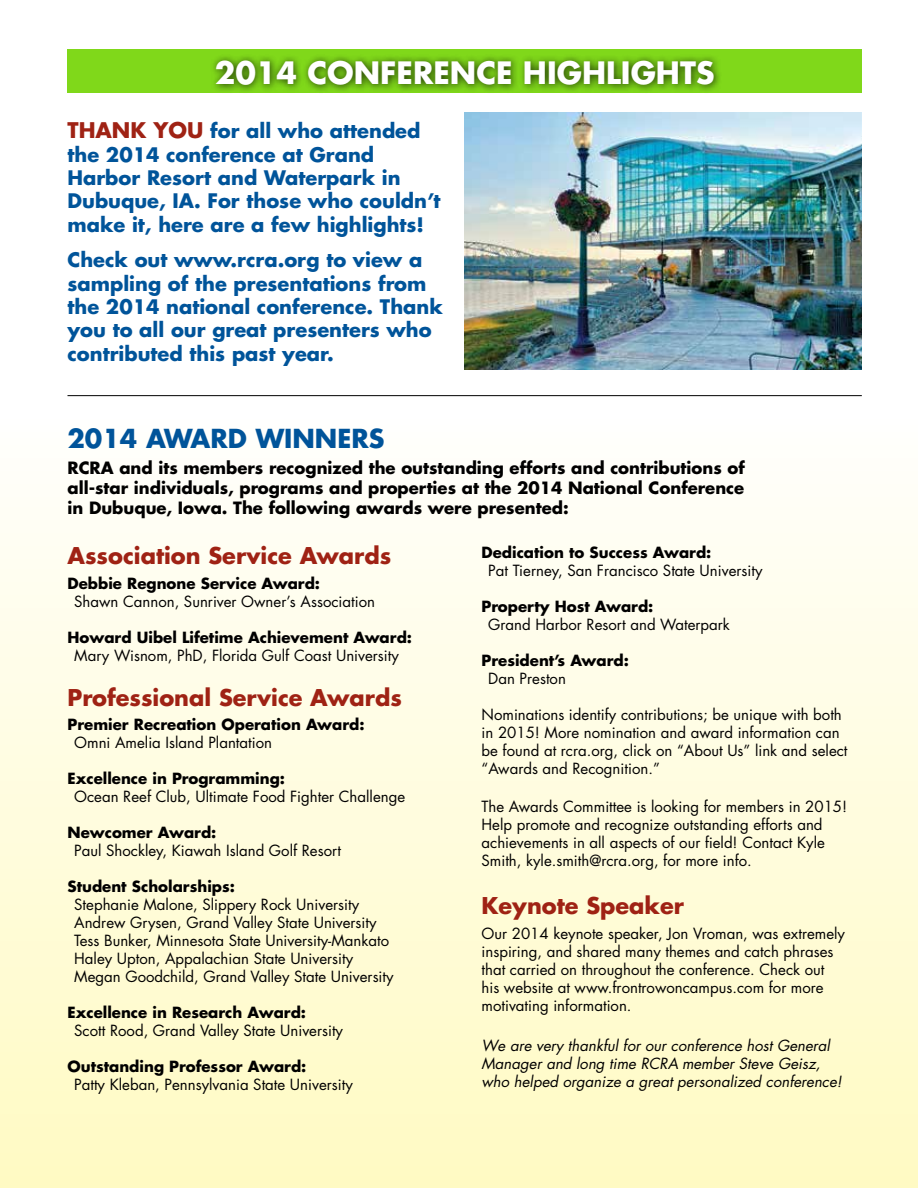
<style>
.page{position:relative;width:918px;height:1188px;background:#fff}
.page>*{position:absolute;margin:0;border:0;box-sizing:border-box;transform-origin:0 0}
.t1{font:700 30px "Futura";color:#fff}
.t2{font:700 25.5px "Futura";color:#00549a}
.t3{font:700 22.5px "Futura";color:#9f2214}
.t4{font:700 19.5px/23.4px "Futura";color:#00549a}
.t5{font:700 16.5px/19.8px "Futura";color:#000;text-align:justify}
.t6{font:15px/18px "Futura";color:#000}
.t7{font:700 15px "Futura";color:#000}
.t8{font:italic 15px/18px "Futura";color:#000}
.s1{font-size:21px;color:#9f2214}
</style>
<div class="page">
<div style="left:0;top:369px;width:918px;height:819px;background:linear-gradient(to bottom,#fff,#fffac2)"></div>
<img style="left:465px;top:112px;width:397px;height:257px">
<div style="left:68px;top:49px;width:794px;height:44px;background:#80d81a"></div>
<div style="left:209px;top:54px;width:513px;height:40px;background:#000;opacity:.75"></div>
<hr style="left:68px;top:395px;width:794px;height:1px;background:#000">
<h1 class="t1" style="left:215px;top:52px;width:501px">2014 CONFERENCE HIGHLIGHTS</h1>
<h3 class="t4" style="left:68px;top:119px;width:375px"><span class="s1">THANK YOU</span> for all who attended the 2014 conference at Grand<br>Harbor Resort and Waterpark in<br>Dubuque, IA. For those who couldn’t make it, here are a few highlights!</h3>
<h3 class="t4" style="left:68px;top:248px;width:377px">Check out www.rcra.org to view a sampling of the presentations from the 2014 national conference. Thank you to all our great presenters who contributed this past year.</h3>
<h2 class="t2" style="left:68px;top:420px;width:318px">2014 AWARD WINNERS</h2>
<p class="t5" style="left:68px;top:458px;width:679px">RCRA and its members recognized the outstanding efforts and contributions of all-star individuals, programs and properties at the 2014 National Conference in Dubuque, Iowa. The following awards were presented:</p>
<h3 class="t3" style="left:68px;top:540px;width:325px">Association Service Awards</h3>
<p class="t7" style="left:68px;top:573px;width:254px">Debbie Regnone Service Award:</p>
<p class="t6" style="left:74px;top:592px;width:302px">Shawn Cannon, Sunriver Owner’s Association</p>
<p class="t7" style="left:68px;top:627px;width:346px">Howard Uibel Lifetime Achievement Award:</p>
<p class="t6" style="left:74px;top:646px;width:326px">Mary Wisnom, PhD, Florida Gulf Coast University</p>
<h3 class="t3" style="left:68px;top:682px;width:336px">Professional Service Awards</h3>
<p class="t7" style="left:68px;top:714px;width:299px">Premier Recreation Operation Award:</p>
<p class="t6" style="left:74px;top:734px;width:199px">Omni Amelia Island Plantation</p>
<p class="t7" style="left:68px;top:768px;width:219px">Excellence in Programming:</p>
<p class="t6" style="left:74px;top:788px;width:332px">Ocean Reef Club, Ultimate Food Fighter Challenge</p>
<p class="t7" style="left:68px;top:822px;width:150px">Newcomer Award:</p>
<p class="t6" style="left:74px;top:842px;width:268px">Paul Shockley, Kiawah Island Golf Resort</p>
<p class="t7" style="left:68px;top:876px;width:169px">Student Scholarships:</p>
<p class="t6" style="left:74px;top:896px;width:321px">Stephanie Malone, Slippery Rock University Andrew Grysen, Grand Valley State University Tess Bunker, Minnesota State University-Mankato Haley Upton, Appalachian State University Megan Goodchild, Grand Valley State University</p>
<p class="t7" style="left:68px;top:1002px;width:240px">Excellence in Research Award:</p>
<p class="t6" style="left:74px;top:1022px;width:270px">Scott Rood, Grand Valley State University</p>
<p class="t7" style="left:68px;top:1056px;width:240px">Outstanding Professor Award:</p>
<p class="t6" style="left:74px;top:1076px;width:280px">Patty Kleban, Pennsylvania State University</p>
<p class="t7" style="left:482px;top:542px;width:231px">Dedication to Success Award:</p>
<p class="t6" style="left:488px;top:561px;width:276px">Pat Tierney, San Francisco State University</p>
<p class="t7" style="left:482px;top:596px;width:173px">Property Host Award:</p>
<p class="t6" style="left:488px;top:615px;width:243px">Grand Harbor Resort and Waterpark</p>
<p class="t7" style="left:482px;top:650px;width:149px">President’s Award:</p>
<p class="t6" style="left:488px;top:669px;width:79px">Dan Preston</p>
<p class="t6" style="left:482px;top:705px;width:367px">Nominations identify contributions; be unique with both in 2015! More nomination and award information can be found at rcra.org, click on “About Us” link and select “Awards and Recognition.”</p>
<p class="t6" style="left:482px;top:797px;width:367px">The Awards Committee is looking for members in 2015!<br>Help promote and recognize outstanding efforts and achievements in all aspects of our field! Contact Kyle Smith, kyle.smith@rcra.org, for more info.</p>
<h3 class="t3" style="left:482px;top:890px;width:204px">Keynote Speaker</h3>
<p class="t6" style="left:482px;top:924px;width:365px">Our 2014 keynote speaker, Jon Vroman, was extremely inspiring, and shared many themes and catch phrases that carried on throughout the conference. Check out his website at www.frontrowoncampus.com for more motivating information.</p>
<p class="t8" style="left:482px;top:1036px;width:362px">We are very thankful for our conference host General<br>Manager and long time RCRA member Steve Geisz, who helped organize a great personalized conference!</p>
</div>
